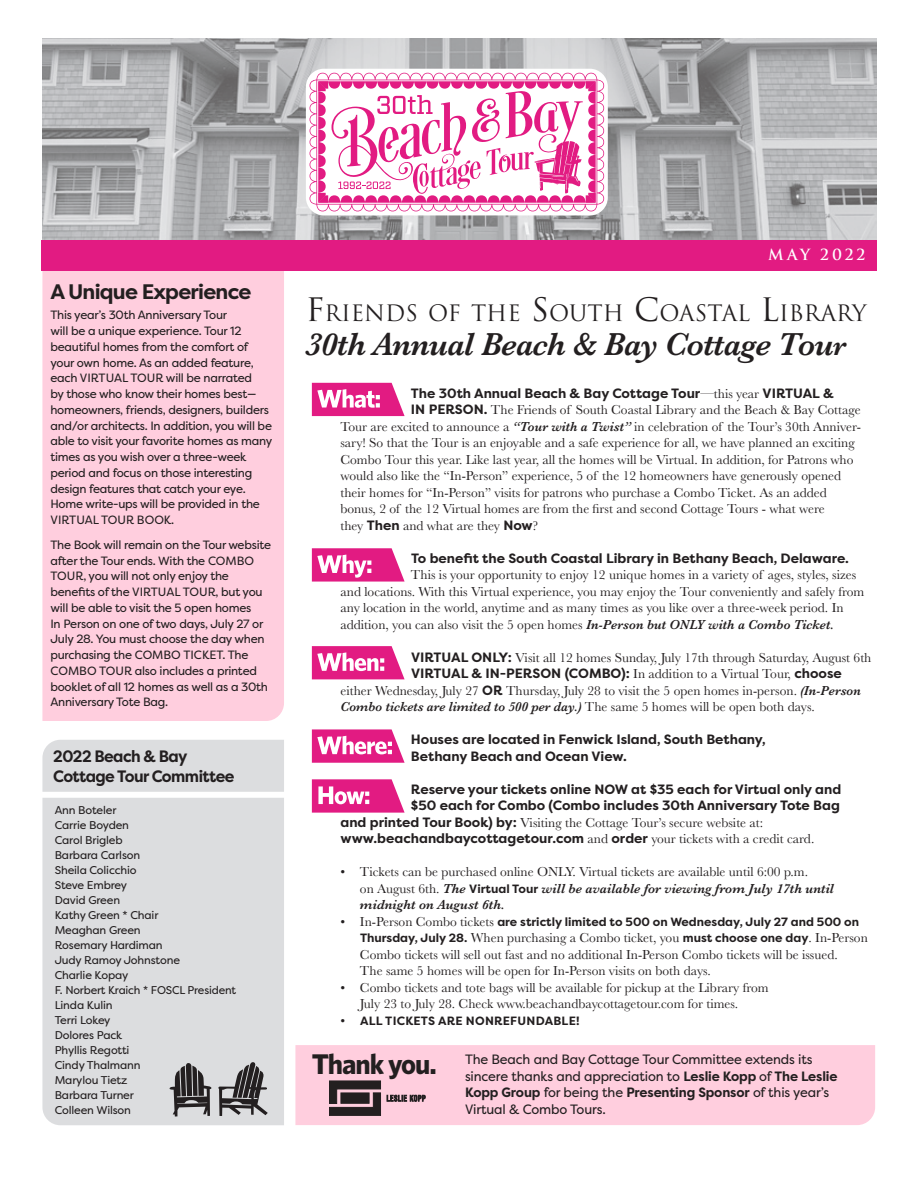
<style>
.page{position:relative;width:918px;height:1188px;background:#fff}
.page>*{position:absolute;margin:0;border:0;box-sizing:border-box;transform-origin:0 0}
.t1{font:italic 600 33px "Baskerville";letter-spacing:-.025em;color:#231f20}
.t2{font:700 28.5px "Whitney";letter-spacing:-.035em;color:#231f20}
.t3{font:22.05px "Trajan";color:#231f20}
.t4{font:700 21px "Filson Pro";letter-spacing:-.035em;color:#231f20}
.t5{font:700 16.5px/19.5px "Filson Pro";letter-spacing:-.035em;color:#231f20;scale:.95 1}
.t6{font:700 15px "Trajan";letter-spacing:.2em;color:#fff}
.t7{font:13.5px/16.5px "Baskerville";color:#231f20}
.t8{font:700 13.5px "Filson Pro";color:#231f20}
.t9{font:13.5px/16.5px "Filson Pro";letter-spacing:-.01em;color:#231f20}
.t10{font:italic 600 13.5px "Baskerville";color:#231f20}
.t11{font:12px/15.8px "Filson Pro";letter-spacing:-.02em;color:#231f20}
.t12{font:700 12px "Filson Pro";color:#231f20}
.t13{font:700 12px "Filson Pro";letter-spacing:.02em;color:#231f20}
.Committe_Names_with{font:11.25px "Filson Pro";letter-spacing:-.015em;color:#231f20}
.s1{font-size:31.5px}
.s2{font-size:30px}
.s3{font-family:"Baskerville";font-weight:400}
.s4{font-family:"Filson Pro";font-weight:700}
.s5{font-weight:600;font-style:italic}
.s6{font-weight:400;font-style:normal}
.s7{font-family:"Filson Pro";font-weight:700;font-style:normal;font-size:12px}
.s8{font-family:"Baskerville";font-weight:400;font-size:13.5px}
.s9{font-family:"Filson Pro";font-weight:700;font-size:12px}
.s10{font-weight:700}
</style>
<div class="page">
<div style="left:42px;top:271px;width:242px;height:450px;background:#ffcede"></div>
<div style="left:295px;top:1045px;width:580px;height:80px;background:#ffcede"></div>
<div style="left:41px;top:240px;width:836px;height:31px;background:#e21b82"></div>
<svg style="left:312px;top:383px;width:93px;height:33px"></svg>
<svg style="left:312px;top:548px;width:93px;height:34px"></svg>
<svg style="left:312px;top:646px;width:93px;height:33px"></svg>
<svg style="left:312px;top:729px;width:93px;height:34px"></svg>
<svg style="left:312px;top:779px;width:93px;height:34px"></svg>
<img style="left:42px;top:39px;width:835px;height:201px">
<div style="left:42px;top:798px;width:242px;height:327px;background:#dcdddf"></div>
<div style="left:42px;top:740px;width:242px;height:52px;background:#dcdddf"></div>
<svg style="left:170px;top:1063px;width:42px;height:54px;background:#7f7d7f"></svg>
<svg style="left:218px;top:1062px;width:50px;height:54px;background:#8a898b"></svg>
<div style="left:306px;top:69px;width:302px;height:146px;background:#fff;border-radius:18px"></div>
<svg style="left:329px;top:1080px;width:97px;height:36px;background:#9d808a"></svg>
<div style="left:341px;top:1093px;width:28px;height:11px;background:#231f20;border:1px solid #231f20"></div>
<svg style="left:310px;top:73px;width:294px;height:138px"></svg>
<p class="t4" style="left:50px;top:279px;width:202px">A Unique Experience</p>
<p class="t11" style="left:50px;top:307px;width:223px">This year’s 30th Anniversary Tour<br>will be a unique experience. Tour 12 beautiful homes from the comfort of your own home. As an added feature, each VIRTUAL TOUR will be narrated<br>by those who know their homes best— homeowners, friends, designers, builders and/or architects. In addition, you will be able to visit your favorite homes as many times as you wish over a three-week period and focus on those interesting design features that catch your eye.<br>Home write-ups will be provided in the VIRTUAL TOUR BOOK.</p>
<p class="t11" style="left:50px;top:537px;width:222px">The Book will remain on the Tour website after the Tour ends. With the COMBO TOUR, you will not only enjoy the benefits of the VIRTUAL TOUR, but you will be able to visit the 5 open homes<br>In Person on one of two days, July 27 or July 28. You must choose the day when purchasing the COMBO TICKET. The COMBO TOUR also includes a printed booklet of all 12 homes as well as a 30th Anniversary Tote Bag.</p>
<p class="t5" style="left:53px;top:747px;width:192px">2022 Beach &amp; Bay<br>Cottage Tour Committee</p>
<p class="Committe_Names_with" style="left:55px;top:803px;width:63px">Ann Boteler</p>
<p class="Committe_Names_with" style="left:55px;top:818px;width:76px">Carrie Boyden</p>
<p class="Committe_Names_with" style="left:55px;top:833px;width:69px">Carol Brigleb</p>
<p class="Committe_Names_with" style="left:55px;top:848px;width:87px">Barbara Carlson</p>
<p class="Committe_Names_with" style="left:55px;top:863px;width:83px">Sheila Colicchio</p>
<p class="Committe_Names_with" style="left:55px;top:878px;width:74px">Steve Embrey</p>
<p class="Committe_Names_with" style="left:55px;top:893px;width:67px">David Green</p>
<p class="Committe_Names_with" style="left:55px;top:908px;width:105px">Kathy Green * Chair</p>
<p class="Committe_Names_with" style="left:55px;top:923px;width:88px">Meaghan Green</p>
<p class="Committe_Names_with" style="left:55px;top:938px;width:109px">Rosemary Hardiman</p>
<p class="Committe_Names_with" style="left:55px;top:953px;width:127px">Judy Ramoy Johnstone</p>
<p class="Committe_Names_with" style="left:55px;top:968px;width:75px">Charlie Kopay</p>
<p class="Committe_Names_with" style="left:55px;top:983px;width:183px">F. Norbert Kraich * FOSCL President</p>
<p class="Committe_Names_with" style="left:55px;top:998px;width:59px">Linda Kulin</p>
<p class="Committe_Names_with" style="left:55px;top:1013px;width:57px">Terri Lokey</p>
<p class="Committe_Names_with" style="left:55px;top:1028px;width:69px">Dolores Pack</p>
<p class="Committe_Names_with" style="left:55px;top:1043px;width:76px">Phyllis Regotti</p>
<p class="Committe_Names_with" style="left:55px;top:1058px;width:87px">Cindy Thalmann</p>
<p class="Committe_Names_with" style="left:55px;top:1073px;width:74px">Marylou Tietz</p>
<p class="Committe_Names_with" style="left:55px;top:1088px;width:81px">Barbara Turner</p>
<p class="Committe_Names_with" style="left:55px;top:1103px;width:78px">Colleen Wilson</p>
<p class="t6" style="left:768px;top:245px;width:99px">MAY 2022</p>
<p class="t3" style="left:306px;top:300px;width:562px"><span class="s1">F</span>RIENDS OF THE <span class="s1">S</span> OUTH <span class="s1">C</span>OASTAL <span class="s1">L</span>IBRARY</p>
<p class="t1" style="left:306px;top:322px;width:542px">30th Annual Beach &amp; Bay Cottage Tou<span class="s2">r</span></p>
<p class="t8" style="left:411px;top:385px;width:424px">The 30th Annual Beach &amp; Bay Cottage Tour<span class="s3">—this year</span> VIRTUAL &amp;</p>
<p class="t7" style="left:340px;top:402px;width:522px;text-indent:70px"><span class="s4">IN PERSON.</span> The Friends of South Coastal Library and the Beach &amp; Bay Cottage Tour are excited to announce a <span class="s5">“Tour with a Twist”</span> in celebration of the Tour’s 30th Anniver&shy;sary! So that the Tour is an enjoyable and a safe experience for all, we have planned an exciting Combo Tour this year. Like last year, all the homes will be Virtual. In addition, for Patrons who would also like the “In-Person” experience, 5 of the 12 homeowners have generously opened their homes for “In-Person” visits for patrons who purchase a Combo Ticket. As an added bonus, 2 of the 12 Virtual homes are from the first and second Cottage Tours - what were<br>they <span class="s4">Then</span> and what are they <span class="s4">Now</span>?</p>
<p class="t8" style="left:411px;top:550px;width:440px">To benefit the South Coastal Library in Bethany Beach, Delaware.</p>
<p class="t7" style="left:340px;top:567px;width:525px;text-indent:70px">This is your opportunity to enjoy 12 unique homes in a variety of ages, styles, sizes and locations. With this Virtual experience, you may enjoy the Tour conveniently and safely from any location in the world, anytime and as many times as you like over a three-week period. In addition, you can also visit the 5 open homes <span class="s5">In-Person but ONLY with a Combo Ticket.</span></p>
<p class="t7" style="left:411px;top:650px;width:462px"><span class="s4">VIRTUAL ONLY:</span> Visit all 12 homes Sunday, July 17th through Saturday, August 6th</p>
<p class="t7" style="left:340px;top:666px;width:522px;text-indent:70px"><span class="s4">VIRTUAL &amp; IN-PERSON (COMBO):</span> In addition to a Virtual Tour, <span class="s4">choose </span>either Wednesday, July 27 <span class="s4">OR</span> Thursday, July 28 to visit the 5 open homes in-person. <span class="s5">(In-Person<br>Combo tickets are limited to 500 per day.)</span> The same 5 homes will be open both days.</p>
<p class="t8" style="left:411px;top:731px;width:356px">Houses are located in Fenwick Island, South Bethany,</p>
<p class="t8" style="left:411px;top:748px;width:217px">Bethany Beach and Ocean View.</p>
<p class="t8" style="left:411px;top:781px;width:432px">Reserve your tickets online NOW at $35 each for Virtual only and</p>
<p class="t8" style="left:411px;top:797px;width:430px">$50 each for Combo (Combo includes 30th Anniversary Tote Bag</p>
<p class="t7" style="left:340px;top:815px;width:424px"><span class="s4">and printed Tour Book) by:</span> Visiting the Cottage Tour’s secure website at:</p>
<p class="t8" style="left:340px;top:830px;width:475px">www.beachandbaycottagetour.com <span class="s3">and</span> order <span class="s3">your tickets with a credit card.</span></p>
<p class="t7" style="left:340px;top:864px;width:469px">• Tickets can be purchased online ONLY. Virtual tickets are available until 6:00 p.m.</p>
<p class="t10" style="left:360px;top:879px;width:476px"><span class="s6">on August 6th.</span> The <span class="s7">Virtual Tour</span> will be available for viewing from July 17th until</p>
<p class="t10" style="left:360px;top:896px;width:146px">midnight on August 6th.</p>
<p class="t12" style="left:340px;top:914px;width:520px"><span class="s8">• In-Person Combo tickets</span> are strictly limited to 500 on Wednesday, July 27 and 500 on</p>
<p class="t7" style="left:360px;top:930px;width:509px"><span class="s9">Thursday, July 28.</span> When purchasing a Combo ticket, you <span class="s9">must choose one day</span>. In-Person</p>
<p class="t7" style="left:360px;top:947px;width:479px">Combo tickets will sell out fast and no additional In-Person Combo tickets will be issued.</p>
<p class="t7" style="left:360px;top:963px;width:352px">The same 5 homes will be open for In-Person visits on both days.</p>
<p class="t7" style="left:340px;top:980px;width:430px">• Combo tickets and tote bags will be available for pickup at the Library from</p>
<p class="t7" style="left:360px;top:996px;width:380px">July 23 to July 28. Check www.beachandbaycottagetour.com for times.</p>
<p class="t13" style="left:340px;top:1013px;width:241px"><span class="s8">•</span> ALL TICKETS ARE NONREFUNDABLE!</p>
<p class="t2" style="left:312px;top:1047px;width:126px">Thank you.</p>
<p class="t9" style="left:465px;top:1051px;width:374px">The Beach and Bay Cottage Tour Committee extends its sincere thanks and appreciation to <span class="s10">Leslie Kopp</span> of <span class="s10">The Leslie Kopp Group</span> for being the <span class="s10">Presenting Sponsor</span> of this year’s Virtual &amp; Combo Tours.</p>
</div>
